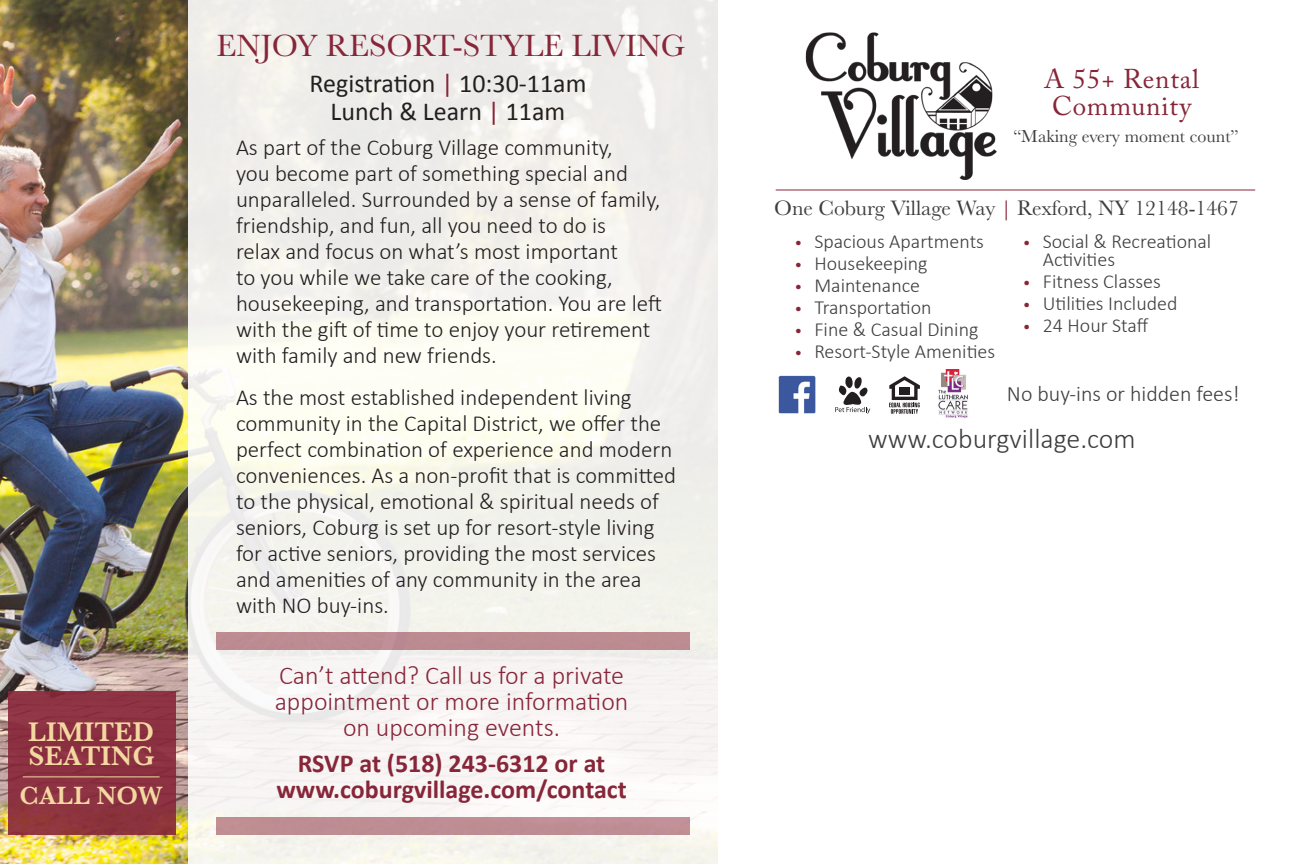
<style>
.page{position:relative;width:1296px;height:864px;background:#fff}
.page>*{position:absolute;margin:0;border:0;box-sizing:border-box;transform-origin:0 0}
.t1{font:32px "Baskerville";color:#872639}
.t2{font:300 28px "Calibri";color:#3e3e3f}
.t3{font:600 28px/24px "Baskerville";color:#f3d8a1}
.t4{font:27px/27px "Adobe Caslon Pro";letter-spacing:.03em;color:#872639}
.t5{font:300 26px/26px "Calibri";color:#872639;text-align:center}
.t6{font:700 26px/26px "Calibri";color:#872639;text-align:center}
.t7{font:26px/28px "Calibri";color:#231f20;text-align:center}
.t8{font:600 26px "Baskerville";color:#f3d8a1}
.t9{font:300 23px/26px "Calibri";color:#231f20}
.t10{font:300 22px "Calibri";color:#3e3e3f}
.t11{font:21.6px "Baskerville";color:#3e3e3f}
.t12{font:300 20px/18px "Calibri";color:#3e3e3f}
.t13{font:18px "Baskerville";color:#3e3e3f}
.s1{color:#872639}
.s2{font-size:16px;color:#872639}
</style>
<div class="page">
<img style="left:0;top:0;width:188px;height:864px">
<div style="left:8px;top:691px;width:168px;height:144px;background:#8c3241"></div>
<div style="left:188px;top:0;width:530px;height:864px;background:#f3f3ed"></div>
<div style="left:216px;top:817px;width:474px;height:18px;background:#be8d94"></div>
<div style="left:216px;top:632px;width:474px;height:18px;background:#bc8c92"></div>
<hr style="left:23px;top:777px;width:137px;height:1px;background:#f3d8a1">
<svg style="left:835px;top:376px;width:35px;height:38px"></svg>
<img style="left:939px;top:369px;width:29px;height:48px">
<svg style="left:889px;top:376px;width:31px;height:38px"></svg>
<img style="left:778px;top:375px;width:38px;height:39px">
<img style="left:805px;top:32px;width:192px;height:147px">
<hr style="left:776px;top:190px;width:479px;height:1px;background:#872639">
<p class="t3" style="left:28px;top:720px;width:127px">LIMITED<br>SEATING</p>
<p class="t8" style="left:20px;top:780px;width:145px">CALL NOW</p>
<h1 class="t1" style="left:217px;top:27px;width:470px">ENJOY RESORT-STYLE LIVING</h1>
<p class="t7" style="left:310px;top:69px;width:278px">Registration <span class="s1">|</span> 10:30-11am<br>Lunch &amp; Learn <span class="s1">|</span> 11am</p>
<p class="t9" style="left:236px;top:136px;width:427px">As part of the Coburg Village community,<br>you become part of something special and unparalleled. Surrounded by a sense of family, friendship, and fun, all you need to do is<br>relax and focus on what’s most important<br>to you while we take care of the cooking, housekeeping, and transportation. You are left with the gift of time to enjoy your retirement with family and new friends.</p>
<p class="t9" style="left:236px;top:386px;width:442px">As the most established independent living community in the Capital District, we offer the perfect combination of experience and modern conveniences. As a non-profit that is committed to the physical, emotional &amp; spiritual needs of seniors, Coburg is set up for resort-style living for active seniors, providing the most services and amenities of any community in the area with NO buy-ins.</p>
<p class="t5" style="left:275px;top:665px;width:355px">Can’t attend? Call us for a private appointment or more information on upcoming events.</p>
<p class="t6" style="left:276px;top:750px;width:352px">RSVP at (518) 243-6312 or at www.coburgvillage.com/contact</p>
<p class="t4" style="left:1044px;top:65px;width:156px">A 55+ Rental<br>Community</p>
<p class="t13" style="left:1013px;top:126px;width:227px">“Making every moment count”</p>
<p class="t11" style="left:774px;top:196px;width:466px">One Coburg Village Way <span class="s1">|</span> Rexford, NY 12148-1467</p>
<p class="t12" style="left:794px;top:234px;width:191px"><span class="s2">•</span> Spacious Apartments</p>
<p class="t12" style="left:794px;top:256px;width:135px"><span class="s2">•</span> Housekeeping</p>
<p class="t12" style="left:794px;top:278px;width:127px"><span class="s2">•</span> Maintenance</p>
<p class="t12" style="left:794px;top:300px;width:139px"><span class="s2">•</span> Transportation</p>
<p class="t12" style="left:794px;top:322px;width:186px"><span class="s2">•</span> Fine &amp; Casual Dining</p>
<p class="t12" style="left:794px;top:344px;width:202px"><span class="s2">•</span> Resort-Style Amenities</p>
<p class="t12" style="left:1043px;top:234px;width:170px;text-indent:-20px"><span class="s2">•</span> Social &amp; Recreational<br>Activities</p>
<p class="t12" style="left:1023px;top:274px;width:140px"><span class="s2">•</span> Fitness Classes</p>
<p class="t12" style="left:1023px;top:296px;width:156px"><span class="s2">•</span> Utilities Included</p>
<p class="t12" style="left:1023px;top:318px;width:127px"><span class="s2">•</span> 24 Hour Staff</p>
<p class="t10" style="left:1007px;top:384px;width:234px">No buy-ins or hidden fees!</p>
<p class="t2" style="left:868px;top:427px;width:269px">www.coburgvillage.com</p>
</div>
